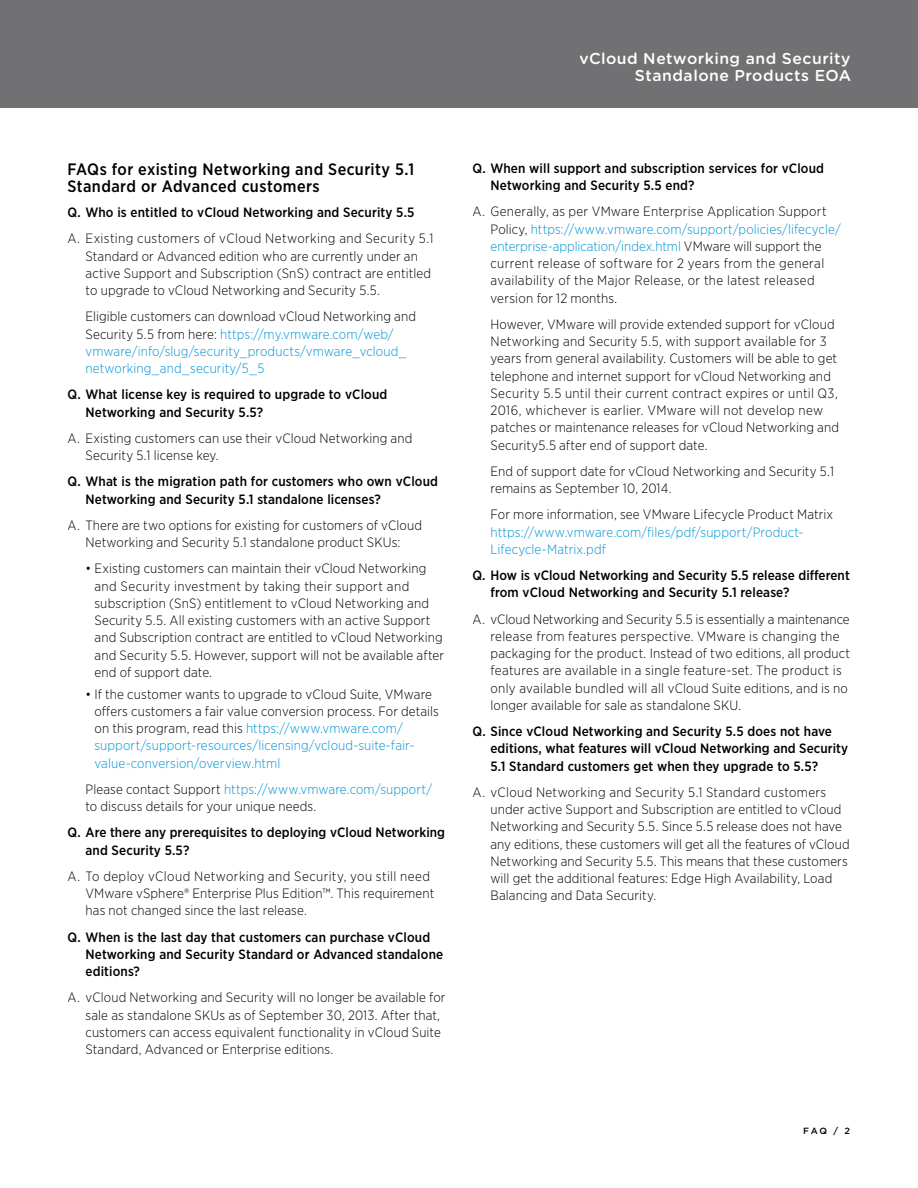
<style>
.page{position:relative;width:918px;height:1188px;background:#fff}
.page>*{position:absolute;margin:0;border:0;box-sizing:border-box;transform-origin:0 0}
.t1{font:500 16.5px/17.2px "Gotham Narrow";letter-spacing:.025em;color:#000}
.t2{font:500 15.75px/17.2px "Gotham Rounded";letter-spacing:.035em;color:#fff;text-align:right}
.t3{font:300 13.5px/17.2px "Gotham Narrow";letter-spacing:.01em;color:#000}
.t4{font:500 13.5px/17.2px "Gotham Narrow";letter-spacing:.01em;color:#000}
.t5{font:300 13.5px/17.2px "Gotham Narrow";letter-spacing:.01em;color:#0194d3}
.t6{font:500 9px "Gotham";color:#000}
.s1{color:#000}
.s2{color:#0194d3}
</style>
<div class="page">
<div style="left:0;top:0;width:918px;height:108px;background:#717073"></div>
<p class="t2" style="left:579px;top:49px;width:273px">vCloud Networking and Security<br>Standalone Products EOA</p>
<p class="t1" style="left:68px;top:161px;width:348px">FAQs for existing Networking and Security 5.1<br>Standard or Advanced customers</p>
<p class="t4" style="left:68px;top:204px;width:349px">Q. Who is entitled to vCloud Networking and Security 5.5</p>
<p class="t3" style="left:86px;top:230px;width:350px;text-indent:-18px">A. Existing customers of vCloud Networking and Security 5.1<br>Standard or Advanced edition who are currently under an active Support and Subscription (SnS) contract are entitled to upgrade to vCloud Networking and Security 5.5.</p>
<p class="t5" style="left:86px;top:308px;width:332px"><span class="s1">Eligible customers can download vCloud Networking and Security 5.5 from here:</span> https://my.vmware.com/web/ vmware/info/slug/security_products/vmware_vcloud_ networking_and_security/5_5</p>
<p class="t4" style="left:86px;top:386px;width:303px;text-indent:-18px">Q. What license key is required to upgrade to vCloud<br>Networking and Security 5.5?</p>
<p class="t3" style="left:86px;top:429px;width:328px;text-indent:-18px">A. Existing customers can use their vCloud Networking and<br>Security 5.1 license key.</p>
<p class="t4" style="left:86px;top:473px;width:354px;text-indent:-18px">Q. What is the migration path for customers who own vCloud<br>Networking and Security 5.1 standalone licenses?</p>
<p class="t3" style="left:68px;top:516px;width:356px;text-align:center">A. There are two options for existing for customers of vCloud<br>Networking and Security 5.1 standalone product SKUs:</p>
<p class="t3" style="left:95px;top:560px;width:351px;text-indent:-9px">• Existing customers can maintain their vCloud Networking and Security investment by taking their support and subscription (SnS) entitlement to vCloud Networking and Security 5.5. All existing customers with an active Support and Subscription contract are entitled to vCloud Networking and Security 5.5. However, support will not be available after end of support date.</p>
<p class="t3" style="left:95px;top:685px;width:346px;text-indent:-9px">• If the customer wants to upgrade to vCloud Suite, VMware offers customers a fair value conversion process. For details on this program, read this <span class="s2">https://www.vmware.com/ support/support-resources/licensing/vcloud-suite-fair&shy;value-conversion/overview.html</span></p>
<p class="t3" style="left:86px;top:780px;width:348px">Please contact Support <span class="s2">https://www.vmware.com/support/ </span>to discuss details for your unique needs.</p>
<p class="t4" style="left:86px;top:824px;width:361px;text-indent:-18px">Q. Are there any prerequisites to deploying vCloud Networking and Security 5.5?</p>
<p class="t3" style="left:86px;top:867px;width:350px;text-indent:-18px">A. To deploy vCloud Networking and Security, you still need<br>VMware vSphere® Enterprise Plus Edition™. This requirement has not changed since the last release.</p>
<p class="t4" style="left:86px;top:928px;width:359px;text-indent:-18px">Q. When is the last day that customers can purchase vCloud<br>Networking and Security Standard or Advanced standalone editions?</p>
<p class="t3" style="left:86px;top:989px;width:362px;text-indent:-18px">A. vCloud Networking and Security will no longer be available for sale as standalone SKUs as of September 30, 2013. After that, customers can access equivalent functionality in vCloud Suite Standard, Advanced or Enterprise editions.</p>
<p class="t4" style="left:490px;top:159px;width:335px;text-indent:-18px">Q. When will support and subscription services for vCloud<br>Networking and Security 5.5 end?</p>
<p class="t3" style="left:490px;top:203px;width:352px;text-indent:-18px">A. Generally, as per VMware Enterprise Application Support Policy, <span class="s2">https://www.vmware.com/support/policies/lifecycle/ enterprise-application/index.html</span> VMware will support the current release of software for 2 years from the general availability of the Major Release, or the latest released version for 12 months.</p>
<p class="t3" style="left:490px;top:315px;width:350px">However, VMware will provide extended support for vCloud Networking and Security 5.5, with support available for 3 years from general availability. Customers will be able to get telephone and internet support for vCloud Networking and Security 5.5 until their current contract expires or until Q3, 2016, whichever is earlier. VMware will not develop new patches or maintenance releases for vCloud Networking and Security5.5 after end of support date.</p>
<p class="t3" style="left:490px;top:462px;width:345px">End of support date for vCloud Networking and Security 5.1 remains as September 10, 2014.</p>
<p class="t3" style="left:490px;top:506px;width:344px">For more information, see VMware Lifecycle Product Matrix</p>
<p class="t5" style="left:490px;top:523px;width:315px">https://www.vmware.com/files/pdf/support/Product-<br>Lifecycle-Matrix.pdf</p>
<p class="t4" style="left:490px;top:567px;width:361px;text-indent:-18px">Q. How is vCloud Networking and Security 5.5 release different from vCloud Networking and Security 5.1 release?</p>
<p class="t3" style="left:491px;top:610px;width:361px;text-indent:-18px">A. vCloud Networking and Security 5.5 is essentially a maintenance release from features perspective. VMware is changing the packaging for the product. Instead of two editions, all product features are available in a single feature-set. The product is only available bundled will all vCloud Suite editions, and is no longer available for sale as standalone SKU.</p>
<p class="t4" style="left:491px;top:723px;width:359px;text-indent:-18px">Q. Since vCloud Networking and Security 5.5 does not have editions, what features will vCloud Networking and Security<br>5.1 Standard customers get when they upgrade to 5.5?</p>
<p class="t3" style="left:491px;top:783px;width:361px;text-indent:-18px">A. vCloud Networking and Security 5.1 Standard customers under active Support and Subscription are entitled to vCloud Networking and Security 5.5. Since 5.5 release does not have any editions, these customers will get all the features of vCloud Networking and Security 5.5. This means that these customers will get the additional features: Edge High Availability, Load Balancing and Data Security.</p>
<p class="t6" style="left:803px;top:1125px;width:48px">FAQ / 2</p>
</div>
